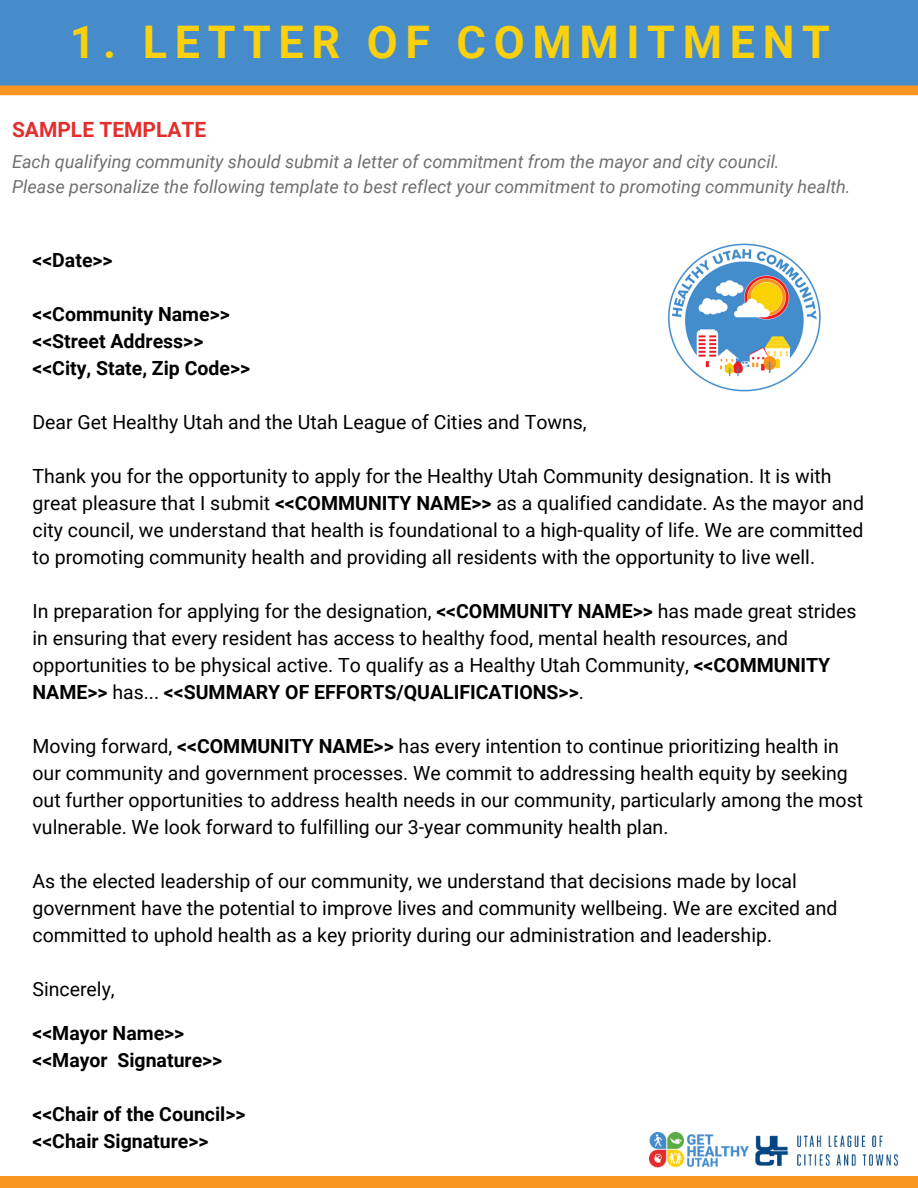
<style>
.page{position:relative;width:918px;height:1188px;background:#fff}
.page>*{position:absolute;margin:0;border:0;box-sizing:border-box;transform-origin:0 0}
.t1{font:700 45px "Roboto";letter-spacing:.17em;color:#fbd00d}
.t2{font:700 21px "Roboto";color:#e22f2d}
.t3{font:19.5px/27px "Roboto";color:#000}
.t4{font:700 19.5px/27px "Roboto";color:#000}
.t5{font:italic 18px/24.8px "Roboto";color:#726f6f}
.s1{font-weight:700}
</style>
<div class="page">
<div style="left:0;top:1176px;width:918px;height:12px;background:#f89621"></div>
<div style="left:0;top:0;width:918px;height:90px;background:#468ccb"></div>
<svg style="left:0;top:85px;width:918px;height:10px;background:#ef9529"></svg>
<img style="left:668px;top:243px;width:153px;height:148px">
<img style="left:649px;top:1133px;width:99px;height:35px">
<img style="left:755px;top:1135px;width:144px;height:32px">
<h1 class="t1" style="left:70px;top:16px;width:762px">1. LETTER OF COMMITMENT</h1>
<p class="t2" style="left:12px;top:117px;width:196px">SAMPLE TEMPLATE</p>
<p class="t5" style="left:12px;top:150px;width:840px">Each qualifying community should submit a letter of commitment from the mayor and city council.<br>Please personalize the following template to best reflect your commitment to promoting community health.</p>
<p class="t4" style="left:32px;top:247px;width:82px">&lt;&lt;Date&gt;&gt;</p>
<p class="t4" style="left:32px;top:301px;width:219px">&lt;&lt;Community Name&gt;&gt; &lt;&lt;Street Address&gt;&gt; &lt;&lt;City, State, Zip Code&gt;&gt;</p>
<p class="t3" style="left:32px;top:409px;width:556px">Dear Get Healthy Utah and the Utah League of Cities and Towns,</p>
<p class="t3" style="left:32px;top:463px;width:833px">Thank you for the opportunity to apply for the Healthy Utah Community designation. It is with great pleasure that I submit <span class="s1">&lt;&lt;COMMUNITY NAME&gt;&gt;</span> as a qualified candidate. As the mayor and city council, we understand that health is foundational to a high-quality of life. We are committed to promoting community health and providing all residents with the opportunity to live well.</p>
<p class="t3" style="left:32px;top:598px;width:826px">In preparation for applying for the designation, <span class="s1">&lt;&lt;COMMUNITY NAME&gt;&gt;</span> has made great strides in ensuring that every resident has access to healthy food, mental health resources, and opportunities to be physical active. To qualify as a Healthy Utah Community, <span class="s1">&lt;&lt;COMMUNITY NAME&gt;&gt;</span> has... <span class="s1">&lt;&lt;SUMMARY OF EFFORTS/QUALIFICATIONS&gt;&gt;</span>.</p>
<p class="t3" style="left:32px;top:733px;width:832px">Moving forward, <span class="s1">&lt;&lt;COMMUNITY NAME&gt;&gt;</span> has every intention to continue prioritizing health in our community and government processes. We commit to addressing health equity by seeking out further opportunities to address health needs in our community, particularly among the most vulnerable. We look forward to fulfilling our 3-year community health plan.</p>
<p class="t3" style="left:32px;top:868px;width:806px">As the elected leadership of our community, we understand that decisions made by local government have the potential to improve lives and community wellbeing. We are excited and committed to uphold health as a key priority during our administration and leadership.</p>
<p class="t3" style="left:32px;top:976px;width:84px">Sincerely,</p>
<p class="t4" style="left:32px;top:1020px;width:191px">&lt;&lt;Mayor Name&gt;&gt; &lt;&lt;Mayor Signature&gt;&gt;</p>
<p class="t4" style="left:32px;top:1101px;width:215px">&lt;&lt;Chair of the Council&gt;&gt; &lt;&lt;Chair Signature&gt;&gt;</p>
</div>
